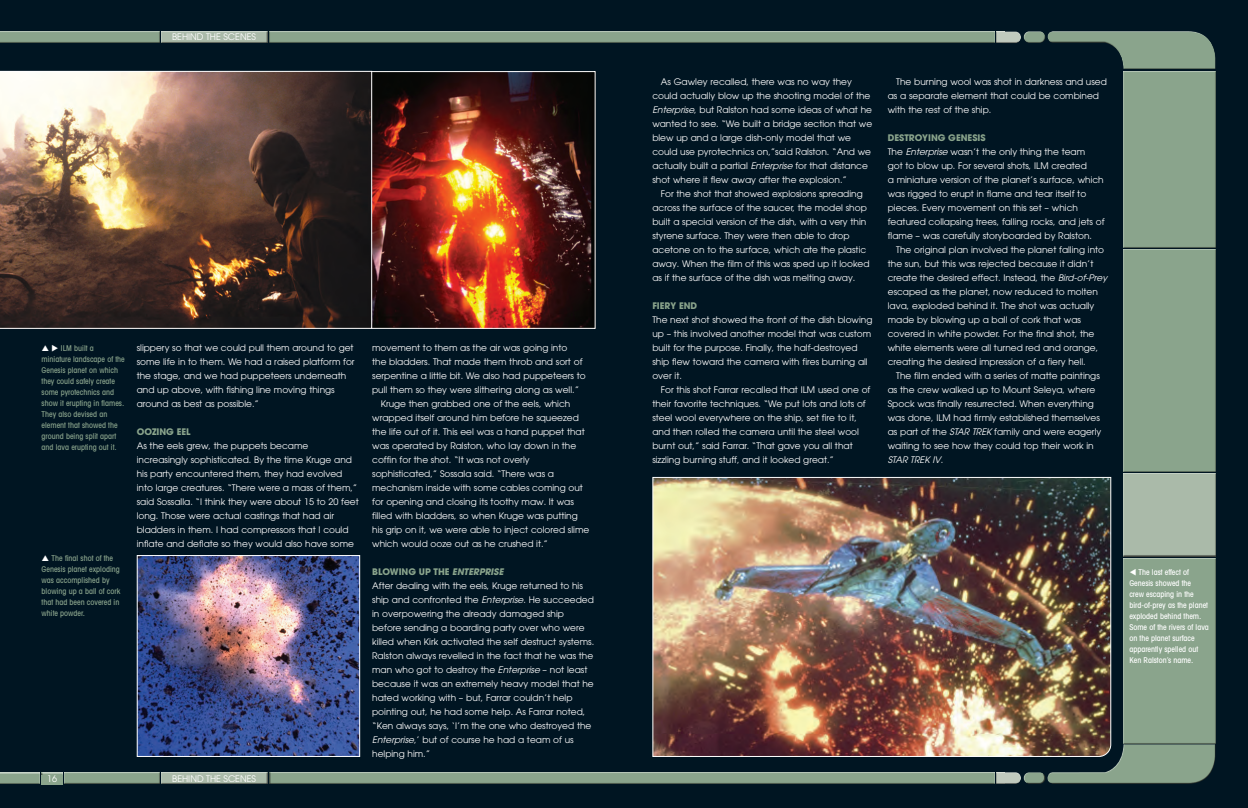
<style>
.page{position:relative;width:1248px;height:808px;background:#fff}
.page>*{position:absolute;margin:0;border:0;box-sizing:border-box;transform-origin:0 0}
.t1{font:9px/14px "Avant Garde";color:#fff}
.t2{font:700 9px "Avant Garde";color:#8aa48c}
.t3{font:italic 9px "Avant Garde LT";color:#fff}
.t4{font:500 condensed 8px/11px "Avant Garde LT";color:#8aa48c}
.t5{font:500 condensed 8px/11px "Avant Garde LT";color:#fff}
.s1{color:#fff}
.s2{font-family:"Avant Garde LT";font-style:italic}
.s3{font-weight:700;color:#8aa48c}
.s4{font-family:"Avant Garde";font-style:normal}
.s5{font-weight:700;font-style:italic;color:#8aa48c}
</style>
<div class="page">
<div style="left:0;top:0;width:1247px;height:808px;background:#001522"></div>
<div style="left:160px;top:31px;width:108px;height:12px;background:#aabaa9"></div>
<div style="left:160px;top:772px;width:108px;height:12px;background:#aabaa9"></div>
<div style="left:0;top:31px;width:160px;height:12px;background:#8aa48c"></div>
<div style="left:63px;top:772px;width:97px;height:12px;background:#8aa48c"></div>
<div style="left:40px;top:772px;width:23px;height:12px;background:#231f20;opacity:.75"></div>
<div style="left:0;top:772px;width:40px;height:12px;background:#231f20;opacity:.75"></div>
<div style="left:42px;top:775px;width:21px;height:9px;background:#8aa48c"></div>
<div style="left:995px;top:31px;width:26px;height:12px;background:#231f20;opacity:.75"></div>
<div style="left:1023px;top:30px;width:23px;height:10px;background:#fff;opacity:.75"></div>
<div style="left:1023px;top:33px;width:23px;height:10px;background:#231f20;opacity:.75"></div>
<div style="left:1023px;top:772px;width:20px;height:12px;background:#fff;opacity:.75"></div>
<div style="left:1024px;top:772px;width:22px;height:13px;background:#231f20;opacity:.75"></div>
<div style="left:268px;top:31px;width:727px;height:12px;background:#8aa48c"></div>
<div style="left:1121px;top:473px;width:95px;height:84px;background:#aabaa9"></div>
<div style="left:1121px;top:249px;width:95px;height:224px;background:#8aa48c"></div>
<div style="left:1121px;top:557px;width:95px;height:188px;background:#8aa48c"></div>
<div style="left:1121px;top:71px;width:95px;height:179px;background:#8aa48c"></div>
<div style="left:995px;top:772px;width:26px;height:12px;background:#231f20;opacity:.75"></div>
<div style="left:269px;top:772px;width:726px;height:12px;background:#8aa48c"></div>
<div style="left:1048px;top:743px;width:167px;height:41px;background:#231f20;opacity:.75"></div>
<div style="left:1046px;top:31px;width:167px;height:39px;background:#fff;opacity:.75"></div>
<div style="left:1046px;top:39px;width:170px;height:31px;background:#231f20;opacity:.75"></div>
<img style="left:652px;top:476px;width:459px;height:281px">
<img style="left:372px;top:73px;width:221px;height:254px">
<div style="left:355px;top:71px;width:240px;height:258px;border:1px solid #fff"></div>
<img style="left:0;top:71px;width:372px;height:258px">
<img style="left:139px;top:557px;width:219px;height:198px">
<div style="left:137px;top:555px;width:223px;height:202px;border:1px solid #fff"></div>
<p class="t1" style="left:172px;top:30px;width:85px">BEHIND THE SCENES</p>
<p class="t4" style="left:42px;top:342px;width:85px;text-indent:10px"><span class="s1">◆</span> ILM built a miniature landscape of the<br>Genesis planet on which they could safely create some pyrotechnics and show it erupting in flames.<br>They also devised an element that showed the ground being split apart and lava erupting out it.</p>
<p class="t4" style="left:42px;top:553px;width:80px;text-indent:10px">The final shot of the<br>Genesis planet exploding was accomplished by blowing up a ball of cork that had been covered in white powder.</p>
<p class="t1" style="left:137px;top:341px;width:219px">slippery so that we could pull them around to get some life in to them. We had a raised platform for the stage, and we had puppeteers underneath and up above, with fishing line moving things around as best as possible.”</p>
<p class="t2" style="left:137px;top:426px;width:55px">OOZING EEL</p>
<p class="t1" style="left:137px;top:439px;width:223px">As the eels grew, the puppets became increasingly sophisticated. By the time Kruge and his party encountered them, they had evolved into large creatures. “There were a mass of them,” said Sossalla. “I think they were about 15 to 20 feet long. Those were actual castings that had air bladders in them. I had compressors that I could inflate and deflate so they would also have some</p>
<p class="t1" style="left:47px;top:771px;width:11px">16</p>
<p class="t1" style="left:172px;top:771px;width:85px">BEHIND THE SCENES</p>
<p class="t1" style="left:652px;top:75px;width:221px;text-indent:9px">As Gawley recalled, there was no way they could actually blow up the shooting model of the <span class="s2">Enterprise</span>, but Ralston had some ideas of what he wanted to see. “We built a bridge section that we blew up and a large dish-only model that we could use pyrotechnics on,”said Ralston. “And we actually built a partial <span class="s2">Enterprise</span> for that distance shot where it flew away after the explosion.”</p>
<p class="t1" style="left:652px;top:187px;width:219px;text-indent:9px">For the shot that showed explosions spreading across the surface of the saucer, the model shop built a special version of the dish, with a very thin styrene surface. They were then able to drop acetone on to the surface, which ate the plastic away. When the film of this was sped up it looked as if the surface of the dish was melting away.</p>
<p class="t2" style="left:652px;top:300px;width:46px">FIERY END</p>
<p class="t1" style="left:652px;top:313px;width:221px">The next shot showed the front of the dish blowing up – this involved another model that was custom built for the purpose. Finally, the half-destroyed ship flew toward the camera with fires burning all over it.</p>
<p class="t1" style="left:652px;top:383px;width:219px;text-indent:9px">For this shot Farrar recalled that ILM used one of their favorite techniques. “We put lots and lots of steel wool everywhere on the ship, set fire to it, and then rolled the camera until the steel wool burnt out,” said Farrar. “That gave you all that sizzling burning stuff, and it looked great.”</p>
<p class="t1" style="left:887px;top:75px;width:221px;text-indent:9px">The burning wool was shot in darkness and used as a separate element that could be combined with the rest of the ship.</p>
<p class="t1" style="left:887px;top:131px;width:218px"><span class="s3">DESTROYING GENESIS<br></span>The <span class="s2">Enterprise</span> wasn’t the only thing the team<br>got to blow up. For several shots, ILM created<br>a miniature version of the planet’s surface, which was rigged to erupt in flame and tear itself to pieces. Every movement on this set – which featured collapsing trees, falling rocks, and jets of flame – was carefully storyboarded by Ralston.</p>
<p class="t1" style="left:887px;top:243px;width:221px;text-indent:9px">The original plan involved the planet falling into the sun, but this was rejected because it didn’t create the desired effect. Instead, the <span class="s2">Bird-of-Prey </span>escaped as the planet, now reduced to molten lava, exploded behind it. The shot was actually made by blowing up a ball of cork that was covered in white powder. For the final shot, the white elements were all turned red and orange, creating the desired impression of a fiery hell.</p>
<p class="t1" style="left:887px;top:369px;width:215px;text-indent:9px">The film ended with a series of matte paintings as the crew walked up to Mount Seleya, where Spock was finally resurrected. When everything was done, ILM had firmly established themselves as part of the <span class="s2">STAR TREK</span> family and were eagerly waiting to see how they could top their work in</p>
<p class="t3" style="left:887px;top:454px;width:57px">STAR TREK IV<span class="s4">.</span></p>
<p class="t1" style="left:372px;top:341px;width:197px">movement to them as the air was going into</p>
<p class="t1" style="left:372px;top:355px;width:212px">the bladders. That made them throb and sort of</p>
<p class="t1" style="left:372px;top:369px;width:215px">serpentine a little bit. We also had puppeteers to</p>
<p class="t1" style="left:372px;top:383px;width:208px">pull them so they were slithering along as well.”</p>
<p class="t1" style="left:380px;top:397px;width:191px">Kruge then grabbed one of the eels, which</p>
<p class="t1" style="left:372px;top:411px;width:208px">wrapped itself around him before he squeezed</p>
<p class="t1" style="left:372px;top:425px;width:214px">the life out of it. This eel was a hand puppet that</p>
<p class="t1" style="left:372px;top:439px;width:206px">was operated by Ralston, who lay down in the</p>
<p class="t1" style="left:372px;top:453px;width:159px">coffin for the shot. “It was not overly</p>
<p class="t1" style="left:372px;top:467px;width:183px">sophisticated,” Sossala said. “There was a</p>
<p class="t1" style="left:372px;top:481px;width:212px">mechanism inside with some cables coming out</p>
<p class="t1" style="left:372px;top:495px;width:203px">for opening and closing its toothy maw. It was</p>
<p class="t1" style="left:372px;top:509px;width:207px">filled with bladders, so when Kruge was putting</p>
<p class="t1" style="left:372px;top:523px;width:219px">his grip on it, we were able to inject colored slime</p>
<p class="t1" style="left:372px;top:537px;width:177px">which would ooze out as he crushed it.”</p>
<p class="t1" style="left:372px;top:565px;width:223px"><span class="s3">BLOWING UP THE</span> <span class="s5">ENTERPRISE<br></span>After dealing with the eels, Kruge returned to his ship and confronted the <span class="s2">Enterprise</span>. He succeeded in overpowering the already damaged ship before sending a boarding party over who were killed when Kirk activated the self destruct systems.<br>Ralston always revelled in the fact that he was the man who got to destroy the <span class="s2">Enterprise</span> – not least because it was an extremely heavy model that he hated working with – but, Farrar couldn’t help pointing out, he had some help. As Farrar noted, “Ken always says, ‘I’m the one who destroyed the <span class="s2">Enterprise</span>,’ but of course he had a team of us helping him.”</p>
<p class="t5" style="left:1129px;top:566px;width:81px">▼ The last effect of<br>Genesis showed the<br>crew escaping in the bird-of-prey as the planet exploded behind them.<br>Some of the rivers of lava on the planet surface apparently spelled out<br>Ken Ralston’s name.</p>
</div>
